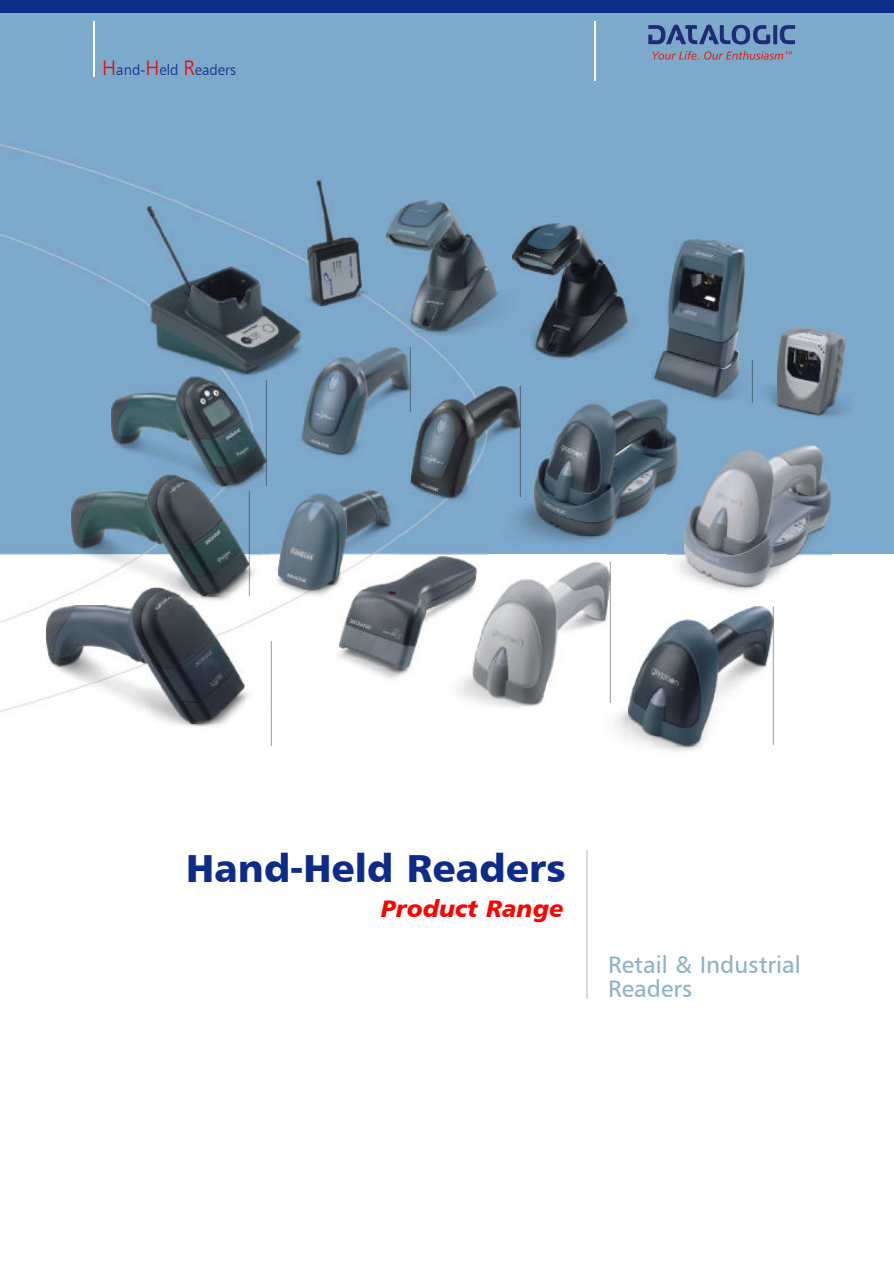
<style>
.page{position:relative;width:894px;height:1263px;background:#fff}
.page>*{position:absolute;margin:0;border:0;box-sizing:border-box;transform-origin:0 0}
.t1{font:39px "Humnst 777 Blk BT";color:#0d2b88}
.t2{font:24px/24.2px "Humnst 777 BT";color:#8db2c7}
.t3{font:italic 24px "Humnst 777 Blk BT";color:#f00}
.t4{font:15px "Humnst 777 Lt BT";letter-spacing:.005em;color:#0d2b88}
.s1{font-size:21px;color:#f00}
</style>
<div class="page">
<div style="left:0;top:13px;width:893px;height:541px;background:#7da9ca"></div>
<img style="left:0;top:88px;width:488px;height:625px">
<img style="left:609px;top:702px;width:93px;height:49px">
<img style="left:628px;top:607px;width:145px;height:138px">
<img style="left:443px;top:682px;width:99px;height:28px">
<img style="left:473px;top:563px;width:138px;height:139px">
<img style="left:333px;top:572px;width:148px;height:110px">
<img style="left:339px;top:556px;width:138px;height:113px">
<img style="left:667px;top:476px;width:165px;height:115px">
<img style="left:685px;top:446px;width:146px;height:139px">
<img style="left:503px;top:463px;width:181px;height:85px">
<img style="left:534px;top:400px;width:145px;height:135px">
<img style="left:271px;top:494px;width:129px;height:106px">
<img style="left:278px;top:491px;width:112px;height:98px">
<img style="left:298px;top:375px;width:117px;height:83px">
<img style="left:302px;top:347px;width:109px;height:105px">
<img style="left:172px;top:641px;width:100px;height:105px">
<img style="left:47px;top:587px;width:197px;height:136px">
<img style="left:73px;top:530px;width:189px;height:74px">
<img style="left:72px;top:475px;width:178px;height:121px">
<img style="left:113px;top:428px;width:157px;height:63px">
<img style="left:112px;top:377px;width:155px;height:108px">
<img style="left:651px;top:361px;width:101px;height:42px">
<img style="left:655px;top:240px;width:91px;height:156px">
<img style="left:758px;top:381px;width:95px;height:38px">
<img style="left:778px;top:327px;width:68px;height:87px">
<img style="left:156px;top:342px;width:147px;height:38px">
<img style="left:147px;top:206px;width:153px;height:168px">
<img style="left:306px;top:287px;width:62px;height:21px">
<img style="left:307px;top:181px;width:55px;height:124px">
<img style="left:528px;top:305px;width:112px;height:55px">
<img style="left:512px;top:223px;width:116px;height:132px">
<img style="left:409px;top:291px;width:110px;height:45px">
<img style="left:386px;top:200px;width:111px;height:130px">
<img style="left:406px;top:412px;width:118px;height:91px">
<img style="left:411px;top:387px;width:109px;height:110px">
<div style="left:0;top:0;width:893px;height:13px;background:#0d2b88"></div>
<hr style="left:93px;top:21px;width:1px;height:55px;background:#fff">
<hr style="left:586px;top:850px;width:2px;height:149px;background:#d9d9d9">
<hr style="left:595px;top:21px;width:1px;height:60px;background:#fff">
<svg style="left:648px;top:25px;width:147px;height:20px;background:#5270a4"></svg>
<svg style="left:652px;top:51px;width:140px;height:9px"></svg>
<p class="t4" style="left:102px;top:61px;width:135px"><span class="s1">H</span>and-<span class="s1">H</span>eld <span class="s1">R</span>eaders</p>
<h1 class="t1" style="left:186px;top:843px;width:381px">Hand-Held Readers</h1>
<p class="t3" style="left:381px;top:893px;width:185px">Product Range</p>
<p class="t2" style="left:608px;top:952px;width:194px">Retail &amp; Industrial<br>Readers</p>
</div>
